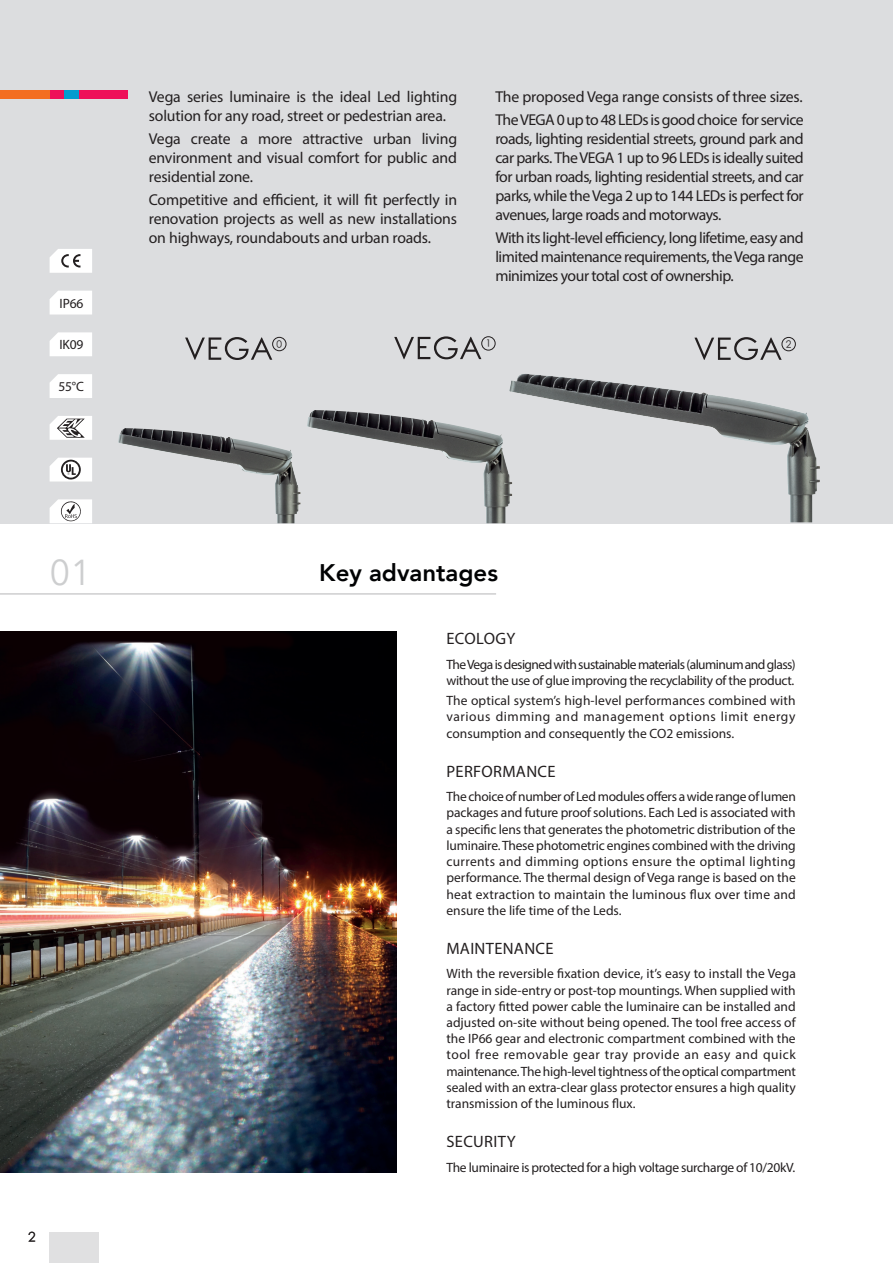
<style>
.page{position:relative;width:893px;height:1263px;background:#fff}
.page>*{position:absolute;margin:0;border:0;box-sizing:border-box;transform-origin:0 0}
.t1{font:36px "Avenir Next";color:#cdcecf}
.t2{font:800 24px "Avenir";color:#010203}
.t3{font:16.5px "Myriad Pro";letter-spacing:.02em;color:#231f20}
.t4{font:15.75px/18.9px "Myriad Pro";letter-spacing:-.01em;color:#231f20;text-align:justify}
.t5{font:13.5px/16.2px "Myriad Pro";letter-spacing:-.02em;color:#231f20;text-align:justify}
.t6{font:13.5px/16.2px "Myriad Pro";letter-spacing:-.04em;color:#231f20}
.t7{font:13.5px "Rounded Elegance";color:#231f20}
.t8{font:10.05px "Rounded Elegance";color:#231f20}
</style>
<div class="page">
<div style="left:50px;top:1232px;width:49px;height:31px;background:#e0e0e1"></div>
<div style="left:0;top:0;width:893px;height:523px;background:#dcdddf"></div>
<hr style="left:0;top:593px;width:496px;height:1px;background:#b5b6b8">
<svg style="left:394px;top:336px;width:87px;height:23px"></svg>
<div style="left:481px;top:336px;width:14px;height:14px;border:1px solid #231f20;border-radius:50%"></div>
<svg style="left:185px;top:337px;width:87px;height:23px"></svg>
<div style="left:272px;top:337px;width:14px;height:14px;border:1px solid #231f20;border-radius:50%"></div>
<svg style="left:694px;top:337px;width:88px;height:23px"></svg>
<div style="left:782px;top:337px;width:14px;height:14px;border:1px solid #231f20;border-radius:50%"></div>
<img style="left:307px;top:410px;width:202px;height:113px">
<img style="left:0;top:631px;width:397px;height:542px">
<svg style="left:50px;top:249px;width:42px;height:24px"></svg>
<svg style="left:50px;top:416px;width:42px;height:24px"></svg>
<svg style="left:50px;top:458px;width:42px;height:23px"></svg>
<svg style="left:50px;top:499px;width:42px;height:24px"></svg>
<svg style="left:50px;top:291px;width:42px;height:23px"></svg>
<svg style="left:50px;top:332px;width:42px;height:24px"></svg>
<svg style="left:50px;top:374px;width:42px;height:24px"></svg>
<div style="left:49px;top:90px;width:15px;height:9px;background:#ee1059"></div>
<div style="left:79px;top:90px;width:49px;height:9px;background:#ee1059"></div>
<div style="left:0;top:90px;width:49px;height:9px;background:#f36e21"></div>
<div style="left:64px;top:90px;width:15px;height:9px;background:#029dcf"></div>
<img style="left:118px;top:428px;width:183px;height:95px">
<img style="left:509px;top:374px;width:311px;height:148px">
<p class="t5" style="left:59px;top:295px;width:25px">IP66</p>
<p class="t5" style="left:59px;top:337px;width:25px">IK09</p>
<p class="t5" style="left:59px;top:378px;width:27px">55°C</p>
<p class="t4" style="left:149px;top:87px;width:310px">Vega series luminaire is the ideal Led lighting solution for any road, street or pedestrian area.</p>
<p class="t4" style="left:149px;top:129px;width:310px">Vega create a more attractive urban living environment and visual comfort for public and residential zone.</p>
<p class="t4" style="left:149px;top:190px;width:310px">Competitive and efficient, it will fit perfectly in renovation projects as well as new installations on highways, roundabouts and urban roads.</p>
<p class="t4" style="left:495px;top:85px;width:310px;line-height:23.1px">The proposed Vega range consists of three sizes.<br>The VEGA 0 up to 48 LEDs is good choice for service</p>
<p class="t4" style="left:495px;top:129px;width:310px">roads, lighting residential streets, ground park and car parks. The VEGA 1 up to 96 LEDs is ideally suited for urban roads, lighting residential streets, and car parks, while the Vega 2 up to 144 LEDs is perfect for avenues, large roads and motorways.</p>
<p class="t4" style="left:495px;top:228px;width:310px">With its light-level efficiency, long lifetime, easy and limited maintenance requirements, the Vega range minimizes your total cost of ownership.</p>
<p class="t8" style="left:277px;top:338px;width:7px">0</p>
<p class="t8" style="left:487px;top:338px;width:5px">1</p>
<p class="t8" style="left:786px;top:338px;width:7px">2</p>
<h1 class="t1" style="left:50px;top:542px;width:43px">01</h1>
<h2 class="t2" style="left:319px;top:554px;width:180px">Key advantages</h2>
<p class="t3" style="left:446px;top:628px;width:70px">ECOLOGY</p>
<p class="t6" style="left:446px;top:656px;width:351px">The Vega is designed with sustainable materials (aluminum and glass) without the use of glue improving the recyclability of the product.</p>
<p class="t5" style="left:446px;top:692px;width:351px">The optical system’s high-level performances combined with various dimming and management options limit energy consumption and consequently the CO2 emissions.</p>
<p class="t3" style="left:446px;top:761px;width:111px">PERFORMANCE</p>
<p class="t5" style="left:446px;top:788px;width:351px">The choice of number of Led modules offers a wide range of lumen packages and future proof solutions. Each Led is associated with a specific lens that generates the photometric distribution of the luminaire. These photometric engines combined with the driving currents and dimming options ensure the optimal lighting performance. The thermal design of Vega range is based on the heat extraction to maintain the luminous flux over time and ensure the life time of the Leds.</p>
<p class="t3" style="left:446px;top:938px;width:109px">MAINTENANCE</p>
<p class="t5" style="left:446px;top:965px;width:351px">With the reversible fixation device, it’s easy to install the Vega range in side-entry or post-top mountings. When supplied with a factory fitted power cable the luminaire can be installed and adjusted on-site without being opened. The tool free access of the IP66 gear and electronic compartment combined with the tool free removable gear tray provide an easy and quick maintenance. The high-level tightness of the optical compartment sealed with an extra-clear glass protector ensures a high quality transmission of the luminous flux.</p>
<p class="t3" style="left:446px;top:1131px;width:71px">SECURITY</p>
<p class="t5" style="left:446px;top:1159px;width:350px">The luminaire is protected for a high voltage surcharge of 10/20kV.</p>
<p class="t7" style="left:28px;top:1229px;width:9px">2</p>
</div>
